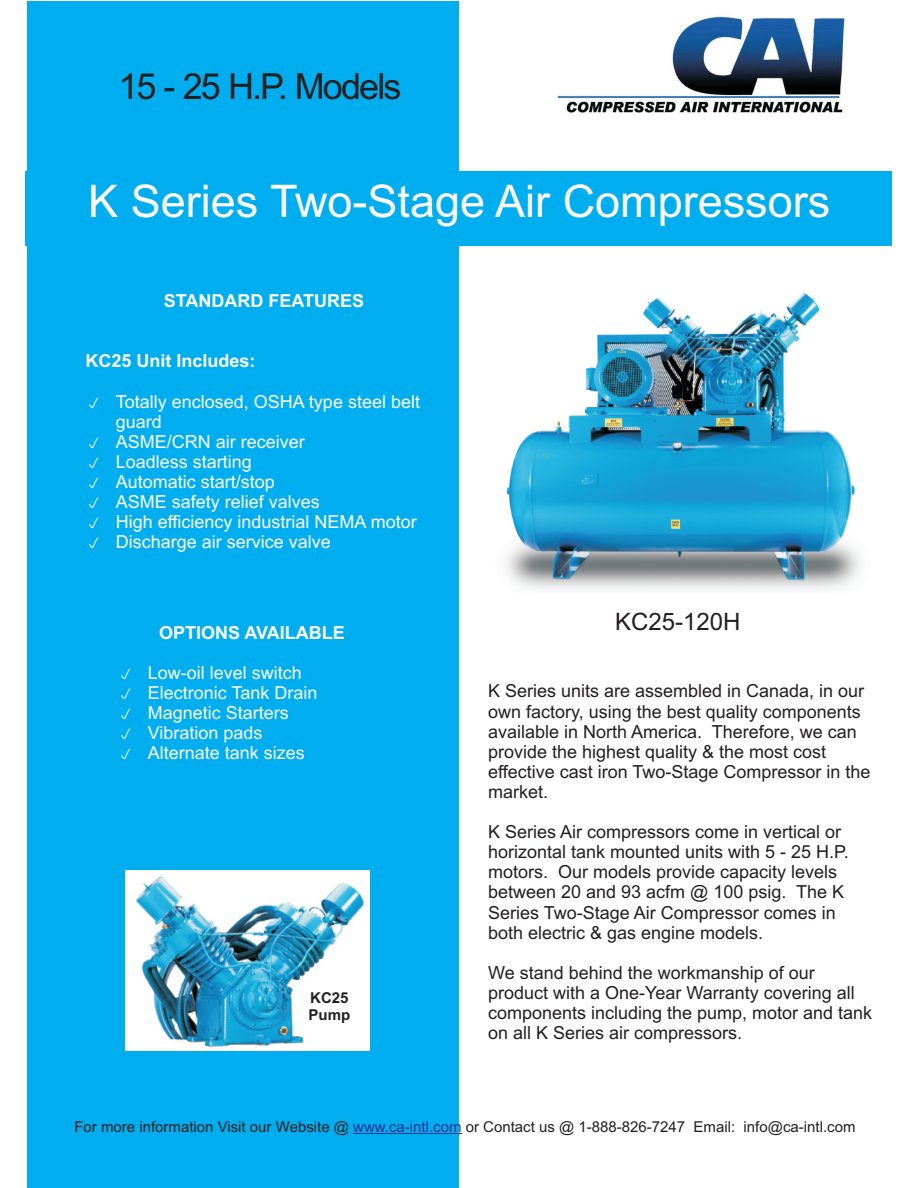
<style>
.page{position:relative;width:918px;height:1188px;background:#fff}
.page>*{position:absolute;margin:0;border:0;box-sizing:border-box;transform-origin:0 0}
.t1{font:45px "Arial";color:#fff}
.t2{font:36px "Arial";letter-spacing:-.05em;color:#231f20}
.t3{font:24px "Arial";color:#231f20}
.t4{font:18px/20.1px "Arial";color:#231f20}
.t5{font:18px/20.1px "Arial";color:#fff}
.t6{font:700 18px "Arial";color:#fff}
.t7{font:15px "Arial";color:#231f20}
.t8{font:700 15px/16.8px "Arial";color:#231f20}
.s1{color:#2d3291}
</style>
<div class="page">
<div style="left:27px;top:1px;width:432px;height:1186px;background:#00aeef"></div>
<div style="left:26px;top:171px;width:866px;height:75px;background:#00aeef"></div>
<img style="left:505px;top:292px;width:356px;height:298px">
<hr style="left:353px;top:1133px;width:109px;height:1px;background:#2d3291">
<img style="left:126px;top:870px;width:243px;height:180px">
<img style="left:557px;top:15px;width:288px;height:98px">
<h2 class="t2" style="left:118px;top:73px;width:285px">15 - 25 H.P. Models</h2>
<h1 class="t1" style="left:88px;top:184px;width:743px">K Series Two-Stage Air Compressors</h1>
<p class="t6" style="left:164px;top:294px;width:202px">STANDARD FEATURES</p>
<p class="t6" style="left:86px;top:354px;width:172px">KC25 Unit Includes:</p>
<p class="t5" style="left:116px;top:393px;width:306px">Totally enclosed, OSHA type steel belt guard<br>ASME/CRN air receiver<br>Loadless starting<br>Automatic start/stop<br>ASME safety relief valves<br>High efficiency industrial NEMA motor<br>Discharge air service valve</p>
<p class="t6" style="left:159px;top:626px;width:187px">OPTIONS AVAILABLE</p>
<p class="t5" style="left:148px;top:664px;width:171px">Low-oil level switch<br>Electronic Tank Drain<br>Magnetic Starters<br>Vibration pads<br>Alternate tank sizes</p>
<p class="t8" style="left:309px;top:991px;width:43px">KC25<br>Pump</p>
<h3 class="t3" style="left:615px;top:612px;width:127px">KC25-120H</h3>
<p class="t4" style="left:488px;top:683px;width:384px">K Series units are assembled in Canada, in our own factory, using the best quality components available in North America. Therefore, we can provide the highest quality &amp; the most cost effective cast iron Two-Stage Compressor in the market.</p>
<p class="t4" style="left:488px;top:823px;width:362px">K Series Air compressors come in vertical or horizontal tank mounted units with 5 - 25 H.P. motors. Our models provide capacity levels between 20 and 93 acfm @ 100 psig. The K Series Two-Stage Air Compressor comes in both electric &amp; gas engine models.</p>
<p class="t4" style="left:488px;top:964px;width:386px">We stand behind the workmanship of our product with a One-Year Warranty covering all components including the pump, motor and tank on all K Series air compressors.</p>
<p class="t7" style="left:74px;top:1121px;width:783px">For more information Visit our Website @ <span class="s1">www.ca-intl.com</span> or Contact us @ 1-888-826-7247 Email: info@ca-intl.com</p>
</div>
